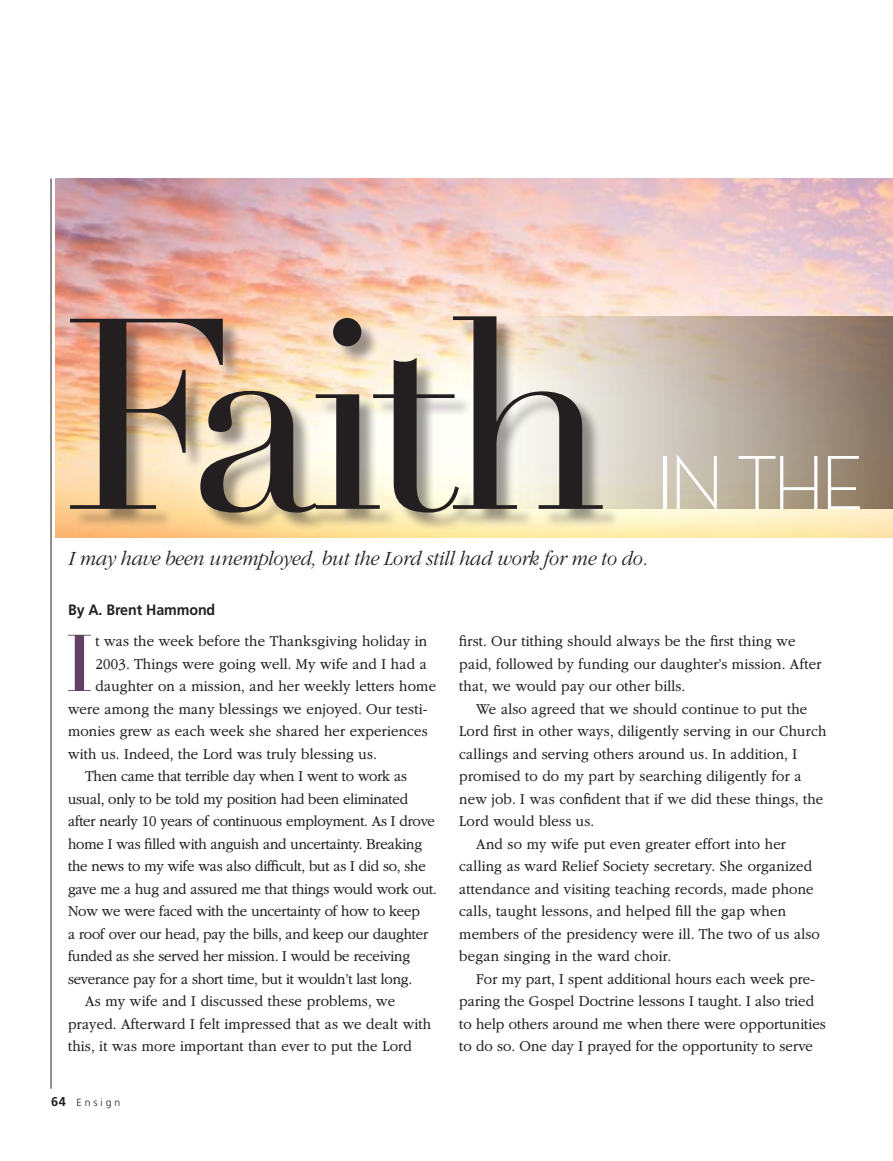
<style>
.page{position:relative;width:893px;height:1161px;background:#fff}
.page>*{position:absolute;margin:0;border:0;box-sizing:border-box;transform-origin:0 0}
.t1{font:267px "Didotlds Lat";letter-spacing:-.055em;color:#231f20}
.t2{font:78.9px "Didotlds Lat Headline";color:#624162;scale:.95 1}
.t3{font:78px "Neutralds Lat Light Alt";color:#fff}
.t4{font:italic 300 21px "Garamondlds Lat";letter-spacing:-.01em;color:#231f20;scale:.95 1}
.t5{font:300 15.75px/22.5px "Garamondlds Lat Plus";letter-spacing:.01em;color:#231f20;scale:.95 1}
.t6{font:300 15.75px "Garamondlds Lat Plus";letter-spacing:-.015em;color:#231f20;scale:.95 1}
.t7{font:700 15px "Frutigerlds Lat";letter-spacing:-.005em;color:#231f20;scale:.95 1}
.t8{font:300 10.5px "Frutigerlds Lat";letter-spacing:.28em;color:#231f20}
.s1{font-weight:700;font-size:12.75px}
</style>
<div class="page">
<img style="left:55px;top:179px;width:838px;height:358px">
<svg style="left:492px;top:316px;width:401px;height:193px;background:#b2a495"></svg>
<hr style="left:51px;top:179px;width:1px;height:910px;background:#231f20">
<div style="left:72px;top:318px;width:549px;height:213px;background:#231f20;opacity:.45"></div>
<h1 class="t1" style="left:62px;top:196px;width:549px">Faith</h1>
<h3 class="t4" style="left:69px;top:544px;width:611px">I may have been unemployed, but the Lord still had work for me to do.</h3>
<h3 class="t3" style="left:655px;top:425px;width:211px">in the</h3>
<p class="t7" style="left:68px;top:598px;width:157px">By A. Brent Hammond</p>
<h2 class="t2" style="left:64px;top:599px;width:34px">I</h2>
<p class="t5" style="left:95px;top:629px;width:351px">t was the week before the Thanksgiving holiday in</p>
<p class="t5" style="left:95px;top:651px;width:350px">2003. Things were going well. My wife and I had a</p>
<p class="t5" style="left:95px;top:674px;width:360px">daughter on a mission, and her weekly letters home</p>
<p class="t5" style="left:68px;top:696px;width:380px">were among the many blessings we enjoyed. Our testi-</p>
<p class="t5" style="left:68px;top:719px;width:380px">monies grew as each week she shared her experiences</p>
<p class="t5" style="left:68px;top:741px;width:327px">with us. Indeed, the Lord was truly blessing us.</p>
<p class="t6" style="left:85px;top:765px;width:341px">Then came that terrible day when I went to work as</p>
<p class="t6" style="left:68px;top:787px;width:360px">usual, only to be told my position had been eliminated</p>
<p class="t6" style="left:68px;top:810px;width:388px">after nearly 10 years of continuous employment. As I drove</p>
<p class="t6" style="left:68px;top:832px;width:374px">home I was filled with anguish and uncertainty. Breaking</p>
<p class="t6" style="left:68px;top:855px;width:378px">the news to my wife was also difficult, but as I did so, she</p>
<p class="t6" style="left:68px;top:877px;width:390px">gave me a hug and assured me that things would work out.</p>
<p class="t6" style="left:68px;top:900px;width:372px">Now we were faced with the uncertainty of how to keep</p>
<p class="t6" style="left:68px;top:922px;width:381px">a roof over our head, pay the bills, and keep our daughter</p>
<p class="t6" style="left:68px;top:945px;width:362px">funded as she served her mission. I would be receiving</p>
<p class="t6" style="left:68px;top:967px;width:364px">severance pay for a short time, but it wouldn’t last long.</p>
<p class="t5" style="left:85px;top:989px;width:328px">As my wife and I discussed these problems, we</p>
<p class="t5" style="left:68px;top:1011px;width:384px">prayed. Afterward I felt impressed that as we dealt with</p>
<p class="t5" style="left:68px;top:1034px;width:363px">this, it was more important than ever to put the Lord</p>
<p class="t8" style="left:51px;top:1094px;width:71px"><span class="s1">64</span> Ensign</p>
<p class="t5" style="left:459px;top:629px;width:383px">first. Our tithing should always be the first thing we paid, followed by funding our daughter’s mission. After that, we would pay our other bills.</p>
<p class="t5" style="left:476px;top:696px;width:350px">We also agreed that we should continue to put the</p>
<p class="t5" style="left:459px;top:719px;width:388px">Lord first in other ways, diligently serving in our Church</p>
<p class="t5" style="left:459px;top:741px;width:357px">callings and serving others around us. In addition, I</p>
<p class="t5" style="left:459px;top:764px;width:362px">promised to do my part by searching diligently for a</p>
<p class="t5" style="left:459px;top:786px;width:385px">new job. I was confident that if we did these things, the</p>
<p class="t5" style="left:459px;top:809px;width:144px">Lord would bless us.</p>
<p class="t5" style="left:476px;top:831px;width:328px">And so my wife put even greater effort into her</p>
<p class="t5" style="left:459px;top:854px;width:373px">calling as ward Relief Society secretary. She organized</p>
<p class="t5" style="left:459px;top:876px;width:375px">attendance and visiting teaching records, made phone</p>
<p class="t5" style="left:459px;top:899px;width:346px">calls, taught lessons, and helped fill the gap when</p>
<p class="t5" style="left:459px;top:921px;width:381px">members of the presidency were ill. The two of us also</p>
<p class="t5" style="left:459px;top:944px;width:225px">began singing in the ward choir.</p>
<p class="t5" style="left:476px;top:966px;width:358px">For my part, I spent additional hours each week pre-</p>
<p class="t5" style="left:459px;top:989px;width:375px">paring the Gospel Doctrine lessons I taught. I also tried</p>
<p class="t5" style="left:459px;top:1011px;width:387px">to help others around me when there were opportunities</p>
<p class="t5" style="left:459px;top:1034px;width:374px">to do so. One day I prayed for the opportunity to serve</p>
</div>
